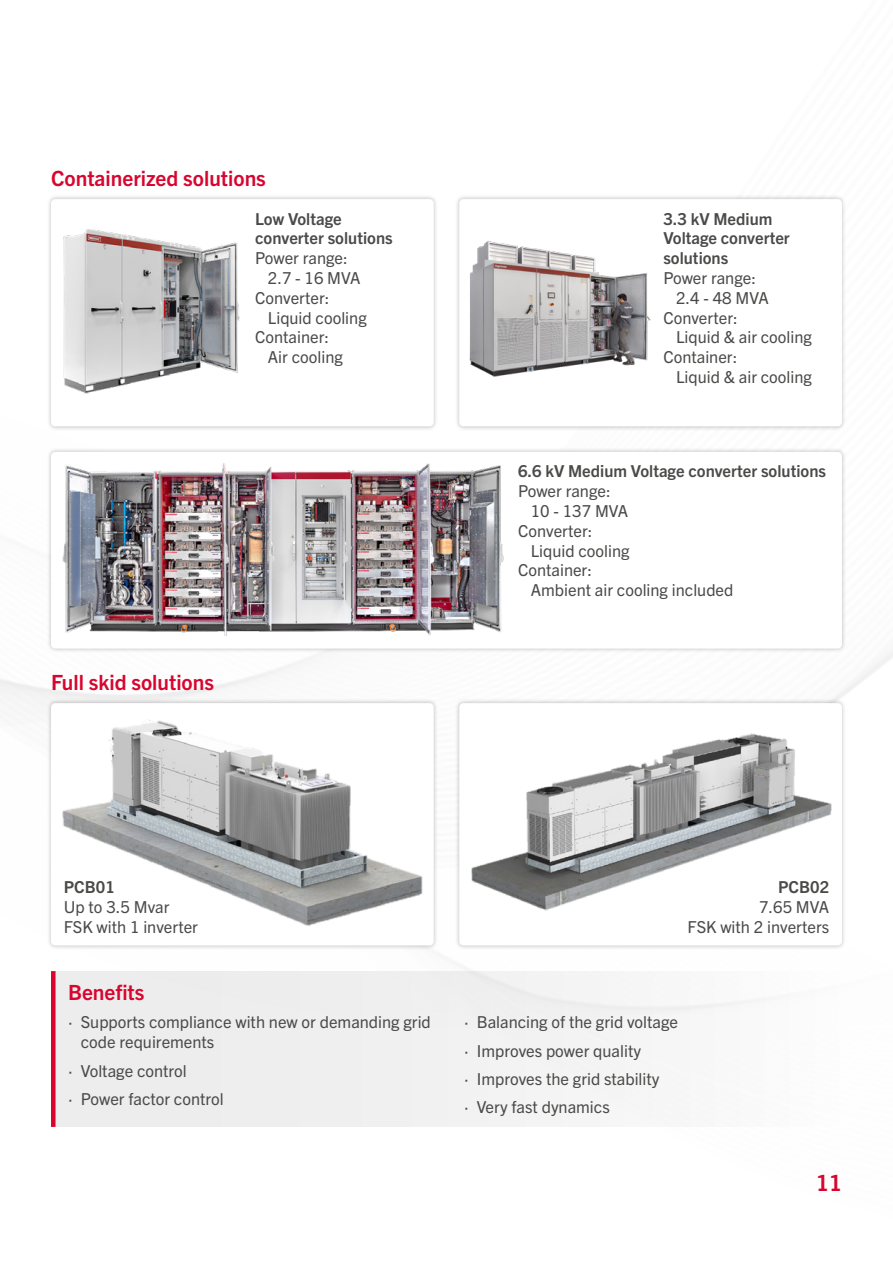
<style>
.page{position:relative;width:893px;height:1263px;background:#fff}
.page>*{position:absolute;margin:0;border:0;box-sizing:border-box;transform-origin:0 0}
.t1{font:700 22.5px "Trade Gothic Next LT Pro";color:#d8052f}
.t2{font:700 21px "Trade Gothic Next LT Pro";color:#d8052f}
.t3{font:16.5px/28.3px "Trade Gothic Next LT Pro";color:#4a4a49}
.t4{font:700 16.5px/19.8px "Trade Gothic Next LT Pro";color:#4a4a49}
</style>
<div class="page">
<div style="left:455px;top:699px;width:391px;height:251px;background:#000;opacity:.25"></div>
<div style="left:47px;top:699px;width:391px;height:251px;background:#000;opacity:.25"></div>
<div style="left:47px;top:447px;width:799px;height:206px;background:#000;opacity:.25"></div>
<div style="left:51px;top:452px;width:791px;height:197px;background:#fff;border-radius:4px"></div>
<div style="left:47px;top:195px;width:391px;height:236px;background:#000;opacity:.25"></div>
<div style="left:51px;top:199px;width:383px;height:227px;background:#fff;border-radius:4px"></div>
<div style="left:455px;top:195px;width:391px;height:236px;background:#ebebeb"></div>
<div style="left:459px;top:199px;width:383px;height:227px;background:#fff;border-radius:4px"></div>
<div style="left:56px;top:971px;width:707px;height:156px;background:#f0f0f0"></div>
<img style="left:51px;top:703px;width:383px;height:242px">
<img style="left:459px;top:703px;width:383px;height:242px">
<img style="left:63px;top:229px;width:177px;height:165px">
<img style="left:459px;top:230px;width:192px;height:157px">
<img style="left:51px;top:452px;width:454px;height:197px">
<div style="left:51px;top:971px;width:5px;height:156px;background:#d8052f"></div>
<p class="t2" style="left:51px;top:164px;width:216px">Containerized solutions</p>
<p class="t4" style="left:255px;top:208px;width:139px">Low Voltage converter solutions</p>
<p class="t3" style="left:255px;top:243px;width:94px">Power range:</p>
<p class="t3" style="left:268px;top:263px;width:94px">2.7 - 16 MVA</p>
<p class="t3" style="left:255px;top:283px;width:76px">Converter:</p>
<p class="t3" style="left:268px;top:302px;width:100px">Liquid cooling</p>
<p class="t3" style="left:255px;top:322px;width:75px">Container:</p>
<p class="t3" style="left:268px;top:342px;width:76px">Air cooling</p>
<p class="t2" style="left:51px;top:668px;width:165px">Full skid solutions</p>
<p class="t4" style="left:663px;top:208px;width:128px">3.3 kV Medium<br>Voltage converter solutions</p>
<p class="t3" style="left:663px;top:263px;width:94px">Power range:</p>
<p class="t3" style="left:676px;top:283px;width:94px">2.4 - 48 MVA</p>
<p class="t3" style="left:663px;top:302px;width:76px">Converter:</p>
<p class="t3" style="left:676px;top:322px;width:137px">Liquid &amp; air cooling</p>
<p class="t3" style="left:663px;top:342px;width:75px">Container:</p>
<p class="t3" style="left:676px;top:362px;width:137px">Liquid &amp; air cooling</p>
<p class="t4" style="left:518px;top:460px;width:309px">6.6 kV Medium Voltage converter solutions</p>
<p class="t3" style="left:518px;top:476px;width:94px">Power range:</p>
<p class="t3" style="left:531px;top:496px;width:99px">10 - 137 MVA</p>
<p class="t3" style="left:518px;top:515px;width:76px">Converter:</p>
<p class="t3" style="left:531px;top:535px;width:100px">Liquid cooling</p>
<p class="t3" style="left:518px;top:555px;width:75px">Container:</p>
<p class="t3" style="left:531px;top:575px;width:204px">Ambient air cooling included</p>
<p class="t4" style="left:64px;top:876px;width:53px">PCB01</p>
<p class="t3" style="left:64px;top:896px;width:136px;line-height:19.8px">Up to 3.5 Mvar<br>FSK with 1 inverter</p>
<p class="t2" style="left:68px;top:978px;width:78px">Benefits</p>
<p class="t3" style="left:81px;top:1011px;width:352px;line-height:19.8px;text-indent:-13px">∙ Supports compliance with new or demanding grid code requirements</p>
<p class="t3" style="left:68px;top:1055px;width:157px">∙ Voltage control<br>∙ Power factor control</p>
<p class="t4" style="left:778px;top:876px;width:53px">PCB02</p>
<p class="t3" style="left:688px;top:896px;width:143px;line-height:19.8px;text-align:right">7.65 MVA<br>FSK with 2 inverters</p>
<p class="t3" style="left:464px;top:1007px;width:216px">∙ Balancing of the grid voltage ∙ Improves power quality<br>∙ Improves the grid stability<br>∙ Very fast dynamics</p>
<h1 class="t1" style="left:816px;top:1167px;width:27px">11</h1>
</div>
